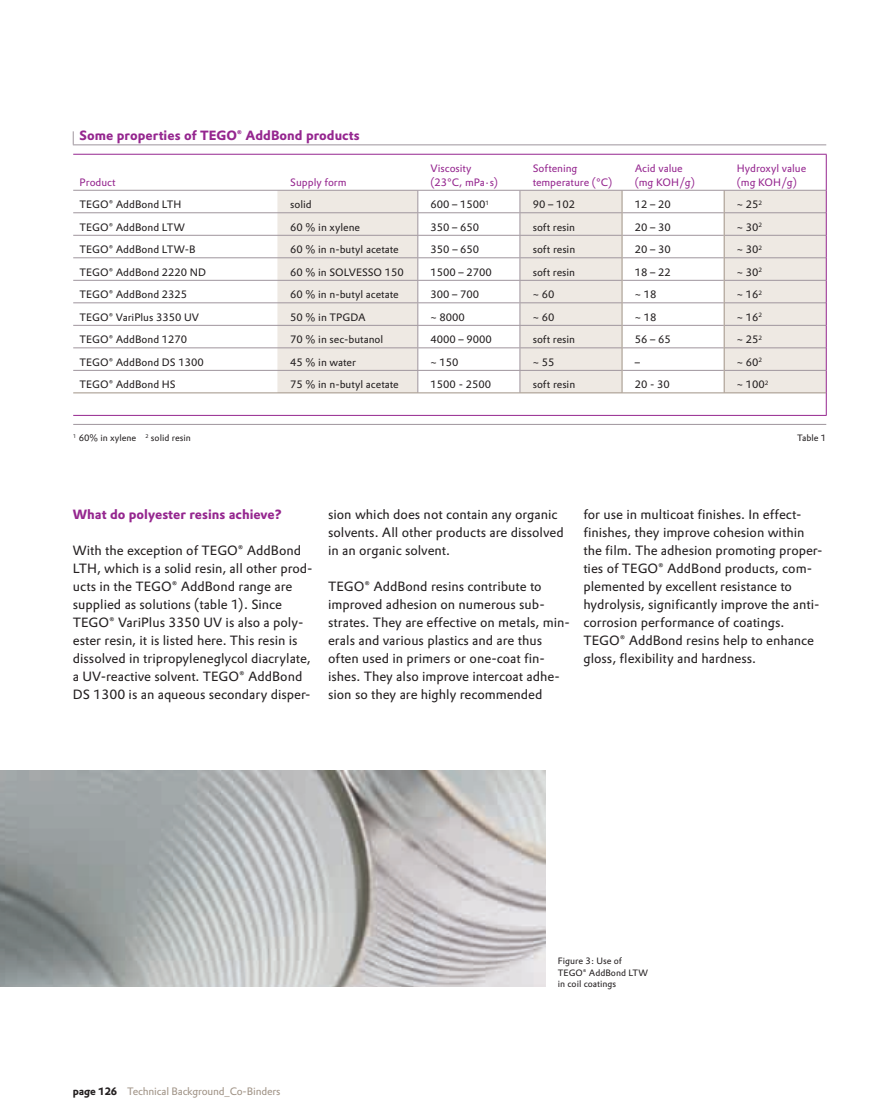
<style>
.page{position:relative;width:886px;height:1120px;background:#fff}
.page>*{position:absolute;margin:0;border:0;box-sizing:border-box;transform-origin:0 0}
.t1{font:13.2px/18px "Evonik Prokyon";color:#231f20}
.t2{font:700 13.2px "Evonik Prokyon";color:#95268f}
.t3{font:10.5px "Evonik Prokyon";color:#231f20}
.t4{font:10.5px/13.5px "Evonik Prokyon";color:#95268f}
.t5{font:10.5px "Evonik Prokyon";letter-spacing:-.015em;color:#a09386}
.t6{font:9px/11.2px "Evonik Prokyon";color:#231f20}
.s1{font-weight:700;color:#231f20}
</style>
<div class="page">
<svg style="left:277px;top:191px;width:548px;height:201px;fill:#eee9e3"></svg>
<hr style="left:73px;top:144px;width:753px;height:1px;background:#9f959d">
<svg style="left:417px;top:191px;width:1px;height:201px"></svg>
<svg style="left:73px;top:131px;width:1px;height:13px"></svg>
<hr style="left:73px;top:415px;width:753px;height:1px;background:#95268f">
<hr style="left:73px;top:212px;width:548px;height:1px;background:#9f959d">
<hr style="left:622px;top:212px;width:101px;height:1px;background:#9f959d">
<hr style="left:724px;top:212px;width:101px;height:1px;background:#9f959d">
<hr style="left:73px;top:424px;width:753px;height:1px;background:#9f959d">
<hr style="left:73px;top:235px;width:548px;height:1px;background:#9f959d">
<hr style="left:622px;top:235px;width:101px;height:1px;background:#9f959d">
<hr style="left:724px;top:235px;width:101px;height:1px;background:#9f959d">
<hr style="left:73px;top:257px;width:548px;height:1px;background:#9f959d">
<hr style="left:622px;top:257px;width:101px;height:1px;background:#9f959d">
<hr style="left:724px;top:257px;width:101px;height:1px;background:#9f959d">
<hr style="left:73px;top:280px;width:548px;height:1px;background:#9f959d">
<hr style="left:622px;top:280px;width:101px;height:1px;background:#9f959d">
<hr style="left:724px;top:280px;width:101px;height:1px;background:#9f959d">
<hr style="left:73px;top:302px;width:548px;height:1px;background:#9f959d">
<hr style="left:622px;top:302px;width:101px;height:1px;background:#9f959d">
<hr style="left:724px;top:302px;width:101px;height:1px;background:#9f959d">
<hr style="left:73px;top:325px;width:548px;height:1px;background:#9f959d">
<hr style="left:622px;top:325px;width:101px;height:1px;background:#9f959d">
<hr style="left:724px;top:325px;width:101px;height:1px;background:#9f959d">
<hr style="left:73px;top:347px;width:548px;height:1px;background:#9f959d">
<hr style="left:622px;top:347px;width:101px;height:1px;background:#9f959d">
<hr style="left:724px;top:347px;width:101px;height:1px;background:#9f959d">
<hr style="left:73px;top:370px;width:548px;height:1px;background:#9f959d">
<hr style="left:622px;top:370px;width:101px;height:1px;background:#9f959d">
<hr style="left:724px;top:370px;width:101px;height:1px;background:#9f959d">
<svg style="left:519px;top:191px;width:1px;height:201px"></svg>
<hr style="left:73px;top:190px;width:752px;height:1px;background:#9f959d">
<hr style="left:73px;top:154px;width:753px;height:1px;background:#95268f">
<hr style="left:825px;top:155px;width:1px;height:35px;background:#95268f">
<svg style="left:825px;top:190px;width:1px;height:225px"></svg>
<svg style="left:621px;top:191px;width:1px;height:201px"></svg>
<svg style="left:723px;top:191px;width:1px;height:201px"></svg>
<hr style="left:73px;top:392px;width:752px;height:1px;background:#a09386">
<img style="left:0;top:770px;width:545px;height:216px">
<p class="t2" style="left:80px;top:130px;width:281px">Some properties of TEGO® AddBond products</p>
<p class="t4" style="left:80px;top:176px;width:38px">Product</p>
<p class="t4" style="left:290px;top:176px;width:58px">Supply form</p>
<p class="t4" style="left:430px;top:163px;width:69px">Viscosity (23°C, mPa · s)</p>
<p class="t4" style="left:532px;top:163px;width:81px">Softening temperature (°C)</p>
<p class="t4" style="left:634px;top:163px;width:61px">Acid value (mg KOH/g)</p>
<p class="t4" style="left:736px;top:163px;width:71px">Hydroxyl value (mg KOH/g)</p>
<p class="t3" style="left:80px;top:200px;width:103px">TEGO® AddBond LTH</p>
<p class="t3" style="left:290px;top:200px;width:23px">solid</p>
<p class="t3" style="left:430px;top:200px;width:60px">600 – 1500<sup>1</sup></p>
<p class="t3" style="left:532px;top:200px;width:44px">90 – 102</p>
<p class="t3" style="left:634px;top:200px;width:37px">12 – 20</p>
<p class="t3" style="left:736px;top:200px;width:27px">~ 25<sup>2</sup></p>
<p class="t3" style="left:80px;top:223px;width:107px">TEGO® AddBond LTW</p>
<p class="t3" style="left:290px;top:223px;width:71px">60 % in xylene</p>
<p class="t3" style="left:430px;top:223px;width:50px">350 – 650</p>
<p class="t3" style="left:532px;top:223px;width:44px">soft resin</p>
<p class="t3" style="left:634px;top:223px;width:37px">20 – 30</p>
<p class="t3" style="left:736px;top:223px;width:27px">~ 30<sup>2</sup></p>
<p class="t3" style="left:80px;top:245px;width:117px">TEGO® AddBond LTW-B</p>
<p class="t3" style="left:290px;top:245px;width:110px">60 % in n-butyl acetate</p>
<p class="t3" style="left:430px;top:245px;width:50px">350 – 650</p>
<p class="t3" style="left:532px;top:245px;width:44px">soft resin</p>
<p class="t3" style="left:634px;top:245px;width:37px">20 – 30</p>
<p class="t3" style="left:737px;top:245px;width:27px">~ 30<sup>2</sup></p>
<p class="t3" style="left:80px;top:268px;width:128px">TEGO® AddBond 2220 ND</p>
<p class="t3" style="left:290px;top:268px;width:115px">60 % in SOLVESSO 150</p>
<p class="t3" style="left:430px;top:268px;width:63px">1500 – 2700</p>
<p class="t3" style="left:532px;top:268px;width:44px">soft resin</p>
<p class="t3" style="left:634px;top:268px;width:37px">18 – 22</p>
<p class="t3" style="left:736px;top:268px;width:27px">~ 30<sup>2</sup></p>
<p class="t3" style="left:80px;top:290px;width:109px">TEGO® AddBond 2325</p>
<p class="t3" style="left:290px;top:290px;width:110px">60 % in n-butyl acetate</p>
<p class="t3" style="left:430px;top:290px;width:50px">300 – 700</p>
<p class="t3" style="left:532px;top:290px;width:23px">~ 60</p>
<p class="t3" style="left:634px;top:290px;width:23px">~ 18</p>
<p class="t3" style="left:736px;top:290px;width:27px">~ 16<sup>2</sup></p>
<p class="t3" style="left:80px;top:313px;width:121px">TEGO® VariPlus 3350 UV</p>
<p class="t3" style="left:290px;top:313px;width:77px">50 % in TPGDA</p>
<p class="t3" style="left:430px;top:313px;width:36px">~ 8000</p>
<p class="t3" style="left:532px;top:313px;width:23px">~ 60</p>
<p class="t3" style="left:634px;top:313px;width:23px">~ 18</p>
<p class="t3" style="left:737px;top:313px;width:27px">~ 16<sup>2</sup></p>
<p class="t3" style="left:80px;top:335px;width:109px">TEGO® AddBond 1270</p>
<p class="t3" style="left:290px;top:335px;width:95px">70 % in sec-butanol</p>
<p class="t3" style="left:430px;top:335px;width:63px">4000 – 9000</p>
<p class="t3" style="left:532px;top:335px;width:44px">soft resin</p>
<p class="t3" style="left:634px;top:335px;width:37px">56 – 65</p>
<p class="t3" style="left:736px;top:335px;width:27px">~ 25<sup>2</sup></p>
<p class="t3" style="left:80px;top:358px;width:126px">TEGO® AddBond DS 1300</p>
<p class="t3" style="left:290px;top:358px;width:67px">45 % in water</p>
<p class="t3" style="left:430px;top:358px;width:30px">~ 150</p>
<p class="t3" style="left:532px;top:358px;width:23px">~ 55</p>
<p class="t3" style="left:634px;top:358px;width:7px">–</p>
<p class="t3" style="left:736px;top:358px;width:27px">~ 60<sup>2</sup></p>
<p class="t3" style="left:80px;top:380px;width:98px">TEGO® AddBond HS</p>
<p class="t3" style="left:290px;top:380px;width:110px">75 % in n-butyl acetate</p>
<p class="t3" style="left:430px;top:380px;width:62px">1500 - 2500</p>
<p class="t3" style="left:532px;top:380px;width:44px">soft resin</p>
<p class="t3" style="left:634px;top:380px;width:37px">20 - 30</p>
<p class="t3" style="left:737px;top:380px;width:33px">~ 100<sup>2</sup></p>
<p class="t6" style="left:73px;top:433px;width:119px"><sup>1</sup> 60% in xylene <sup>2</sup> solid resin</p>
<p class="t6" style="left:797px;top:433px;width:31px">Table 1</p>
<p class="t2" style="left:73px;top:508px;width:211px">What do polyester resins achieve?</p>
<p class="t1" style="left:73px;top:542px;width:241px">With the exception of TEGO® AddBond LTH, which is a solid resin, all other prod&shy;ucts in the TEGO® AddBond range are supplied as solutions (table 1). Since TEGO® VariPlus 3350 UV is also a poly&shy;ester resin, it is listed here. This resin is dissolved in tripropyleneglycol diacrylate, a UV-reactive solvent. TEGO® AddBond DS 1300 is an aqueous secondary disper-</p>
<p class="t1" style="left:328px;top:506px;width:237px">sion which does not contain any organic solvents. All other products are dissolved in an organic solvent.</p>
<p class="t1" style="left:328px;top:578px;width:243px">TEGO® AddBond resins contribute to improved adhesion on numerous sub&shy;strates. They are effective on metals, min&shy;erals and various plastics and are thus often used in primers or one-coat fin&shy;ishes. They also improve intercoat adhe&shy;sion so they are highly recommended</p>
<p class="t1" style="left:583px;top:506px;width:241px">for use in multicoat finishes. In effect&shy;finishes, they improve cohesion within the film. The adhesion promoting proper&shy;ties of TEGO® AddBond products, com&shy;plemented by excellent resistance to hydrolysis, significantly improve the anti&shy;corrosion performance of coatings.<br>TEGO® AddBond resins help to enhance gloss, flexibility and hardness.</p>
<p class="t5" style="left:73px;top:1086px;width:209px"><span class="s1">page 126</span> Technical Background_Co-Binders</p>
<p class="t6" style="left:558px;top:956px;width:92px">Figure 3: Use of<br>TEGO® AddBond LTW in coil coatings</p>
</div>
